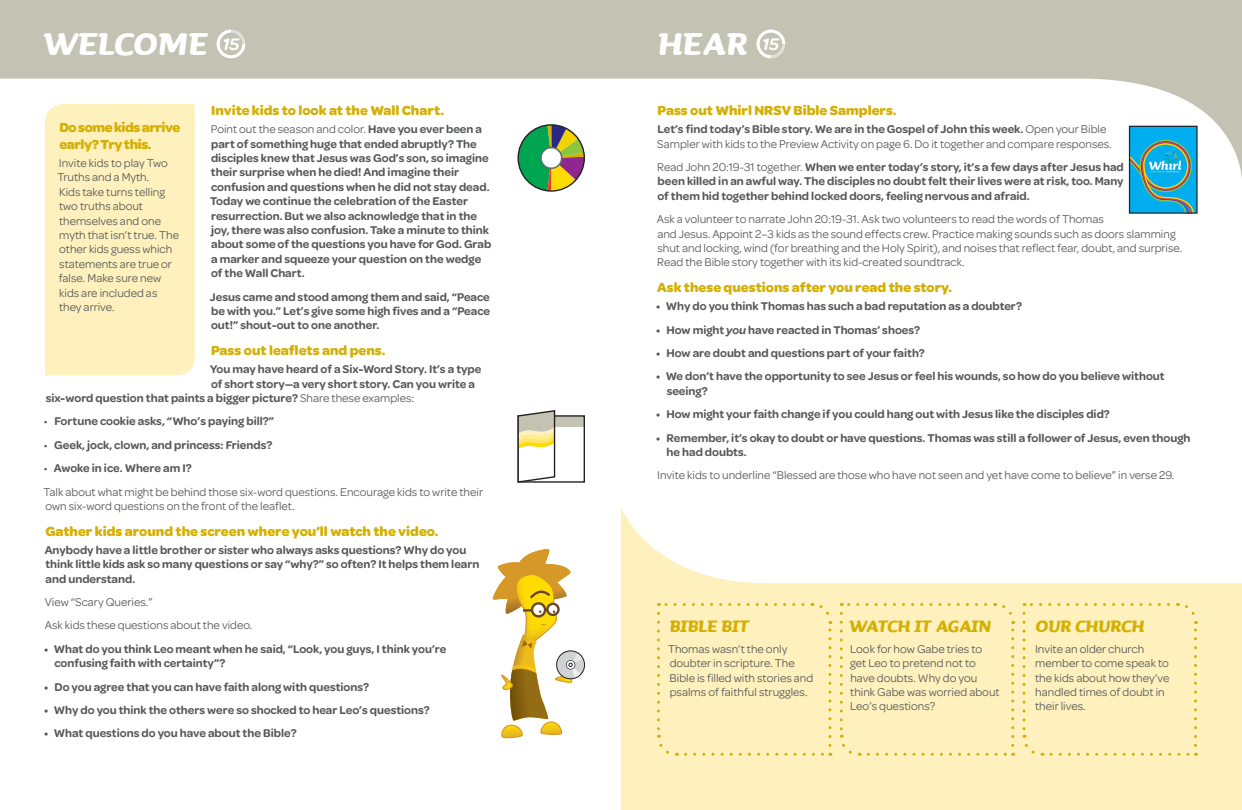
<style>
.page{position:relative;width:1242px;height:810px;background:#fff}
.page>*{position:absolute;margin:0;border:0;box-sizing:border-box;transform-origin:0 0}
.t1{font:italic 700 40px "Sauna";letter-spacing:.015em;color:#fff}
.t2{font:italic 700 21px "Sauna";color:#d4b005}
.t3{font:italic 600 18px "Omnes";color:#fff}
.t4{font:700 14px "Omnes";color:#d4b005}
.t5{font:700 14px/16.8px "Omnes";letter-spacing:-.03em;color:#d4b005}
.t6{font:600 12px/14.4px "Omnes";color:#57585a}
.t7{font:12px/14.4px "Omnes";color:#57585a}
.s1{font-weight:400}
.s2{font-weight:600}
.s3{font-style:italic}
</style>
<div class="page">
<svg style="left:621px;top:507px;width:621px;height:303px;fill:#fef1bd"></svg>
<svg style="left:0;top:0;width:1242px;height:182px"></svg>
<svg style="left:217px;top:30px;width:28px;height:28px"></svg>
<div style="left:220px;top:33px;width:22px;height:22px;background:#c3c2b3;border-radius:50%"></div>
<svg style="left:757px;top:30px;width:28px;height:28px"></svg>
<div style="left:760px;top:33px;width:22px;height:22px;background:#c3c2b3;border-radius:50%"></div>
<div style="left:657px;top:613px;width:20px;height:144px;background:#fef1bd"></div>
<svg style="left:686px;top:753px;width:145px;height:3px"></svg>
<svg style="left:812px;top:601px;width:20px;height:144px;background:#fceeb5"></svg>
<svg style="left:658px;top:603px;width:145px;height:3px"></svg>
<div style="left:840px;top:613px;width:20px;height:144px;background:#fef1bd"></div>
<svg style="left:868px;top:753px;width:146px;height:3px"></svg>
<div style="left:995px;top:601px;width:19px;height:144px;background:#fef1bd"></div>
<svg style="left:841px;top:603px;width:145px;height:3px"></svg>
<svg style="left:1022px;top:613px;width:21px;height:144px;background:#fceeb5"></svg>
<svg style="left:1051px;top:753px;width:146px;height:3px"></svg>
<div style="left:1178px;top:601px;width:19px;height:144px;background:#fef1bd"></div>
<svg style="left:1024px;top:603px;width:144px;height:3px"></svg>
<div style="left:45px;top:104px;width:150px;height:271px;background:#fef1bd"></div>
<svg style="left:514px;top:124px;width:73px;height:68px"></svg>
<div style="left:518px;top:124px;width:67px;height:68px;border:1px solid #231f20;border-radius:50%"></div>
<div style="left:518px;top:416px;width:66px;height:11px;background:#c3c2b3"></div>
<div style="left:518px;top:415px;width:67px;height:68px;border:1px solid #231f20"></div>
<svg style="left:518px;top:410px;width:38px;height:73px"></svg>
<svg style="left:492px;top:549px;width:93px;height:190px"></svg>
<svg style="left:1131px;top:128px;width:64px;height:84px;background:#2baacc"></svg>
<div style="left:1129px;top:126px;width:69px;height:88px;border:1px solid #231f20"></div>
<h1 class="t1" style="left:43px;top:19px;width:166px">Welcome</h1>
<h3 class="t3" style="left:222px;top:34px;width:18px">15</h3>
<h1 class="t1" style="left:658px;top:19px;width:91px">Hear</h1>
<h3 class="t3" style="left:762px;top:34px;width:18px">15</h3>
<p class="t4" style="left:211px;top:102px;width:234px">Invite kids to look at the Wall Chart.</p>
<p class="t6" style="left:210px;top:122px;width:283px"><span class="s1">Point out the season and color.</span> Have you ever been a part of something huge that ended abruptly? The disciples knew that Jesus was God’s son, so imagine their surprise when he died! And imagine their confusion and questions when he did not stay dead.<br>Today we continue the celebration of the Easter resurrection. But we also acknowledge that in the joy, there was also confusion. Take a minute to think about some of the questions you have for God. Grab a marker and squeeze your question on the wedge of the Wall Chart.</p>
<p class="t6" style="left:210px;top:289px;width:282px;text-align:justify">Jesus came and stood among them and said, “Peace be with you.” Let’s give some high fives and a “Peace out!” shout-out to one another.</p>
<p class="t4" style="left:211px;top:342px;width:176px">Pass out leaflets and pens.</p>
<p class="t6" style="left:210px;top:362px;width:273px">You may have heard of a Six-Word Story. It’s a type</p>
<p class="t6" style="left:211px;top:376px;width:266px">of short story—a very short story. Can you write a</p>
<p class="t6" style="left:46px;top:391px;width:370px">six-word question that paints a bigger picture? <span class="s1">Share these examples:</span></p>
<p class="t6" style="left:44px;top:414px;width:232px"><span class="s1">•</span> Fortune cookie asks, “Who’s paying bill?”</p>
<p class="t6" style="left:44px;top:438px;width:230px"><span class="s1">•</span> Geek, jock, clown, and princess: Friends?</p>
<p class="t7" style="left:44px;top:457px;width:441px;line-height:23.4px">• <span class="s2">Awoke in ice. Where am I?<br></span>Talk about what might be behind those six-word questions. Encourage kids to write their</p>
<p class="t7" style="left:45px;top:499px;width:251px">own six-word questions on the front of the leaflet.</p>
<p class="t4" style="left:45px;top:523px;width:395px">Gather kids around the screen where you’ll watch the video.</p>
<p class="t6" style="left:45px;top:543px;width:436px">Anybody have a little brother or sister who always asks questions? Why do you think little kids ask so many questions or say “why?” so often? It helps them learn and understand.</p>
<p class="t7" style="left:45px;top:590px;width:209px;line-height:23.4px">View “Scary Queries.”<br>Ask kids these questions about the video.</p>
<p class="t6" style="left:54px;top:642px;width:393px;text-indent:-10px">• What do you think Leo meant when he said, “Look, you guys, I think you’re confusing faith with certainty”?</p>
<p class="t6" style="left:44px;top:679px;width:327px">• Do you agree that you can have faith along with questions?</p>
<p class="t6" style="left:44px;top:703px;width:387px">• Why do you think the others were so shocked to hear Leo’s questions?</p>
<p class="t6" style="left:44px;top:726px;width:254px">• What questions do you have about the Bible?</p>
<p class="t5" style="left:59px;top:119px;width:122px">Do some kids arrive early? Try this.</p>
<p class="t7" style="left:57px;top:156px;width:123px">Invite kids to play Two<br>Truths and a Myth.<br>Kids take turns telling two truths about themselves and one myth that isn’t true. The other kids guess which statements are true or false. Make sure new kids are included as they arrive.</p>
<p class="t4" style="left:658px;top:102px;width:241px">Pass out Whirl NRSV Bible Samplers.</p>
<p class="t7" style="left:657px;top:122px;width:456px"><span class="s2">Let’s find today’s Bible story. We are in the Gospel of John this week.</span> Open your Bible<br>Sampler with kids to the Preview Activity on page 6. Do it together and compare responses.</p>
<p class="t6" style="left:657px;top:160px;width:468px;text-align:justify"><span class="s1">Read John 20:19-31 together.</span> When we enter today’s story, it’s a few days after Jesus had been killed in an awful way. The disciples no doubt felt their lives were at risk, too. Many of them hid together behind locked doors, feeling nervous and afraid.</p>
<p class="t7" style="left:657px;top:212px;width:527px">Ask a volunteer to narrate John 20:19-31. Ask two volunteers to read the words of Thomas<br>and Jesus. Appoint 2–3 kids as the sound effects crew. Practice making sounds such as doors slamming shut and locking, wind (for breathing and the Holy Spirit), and noises that reflect fear, doubt, and surprise.<br>Read the Bible story together with its kid-created soundtrack.</p>
<p class="t4" style="left:657px;top:279px;width:297px">Ask these questions after you read the story.</p>
<p class="t6" style="left:656px;top:299px;width:368px">• Why do you think Thomas has such a bad reputation as a doubter?</p>
<p class="t6" style="left:656px;top:322px;width:266px">• How might <span class="s3">you</span> have reacted in Thomas’ shoes?</p>
<p class="t6" style="left:656px;top:346px;width:270px">• How are doubt and questions part of your faith?</p>
<p class="t6" style="left:667px;top:369px;width:500px;text-indent:-11px">• We don’t have the opportunity to see Jesus or feel his wounds, so how do you believe without seeing?</p>
<p class="t6" style="left:656px;top:407px;width:455px">• How might your faith change if you could hang out with Jesus like the disciples did?</p>
<p class="t6" style="left:667px;top:430px;width:525px;text-indent:-11px">• Remember, it’s okay to doubt or have questions. Thomas was still a follower of Jesus, even though he had doubts.</p>
<p class="t7" style="left:657px;top:468px;width:519px">Invite kids to underline “Blessed are those who have not seen and yet have come to believe” in verse 29.</p>
<h2 class="t2" style="left:670px;top:613px;width:81px">Bible Bit</h2>
<h2 class="t2" style="left:849px;top:613px;width:144px">Watch It Again</h2>
<h2 class="t2" style="left:1036px;top:613px;width:110px">Our Church</h2>
<p class="t7" style="left:850px;top:642px;width:151px">Look for how Gabe tries to get Leo to pretend not to have doubts. Why do you think Gabe was worried about<br>Leo’s questions?</p>
<p class="t7" style="left:668px;top:642px;width:147px">Thomas wasn’t the only doubter in scripture. The<br>Bible is filled with stories and psalms of faithful struggles.</p>
<p class="t7" style="left:1035px;top:642px;width:136px">Invite an older church member to come speak to the kids about how they’ve handled times of doubt in their lives.</p>
</div>
